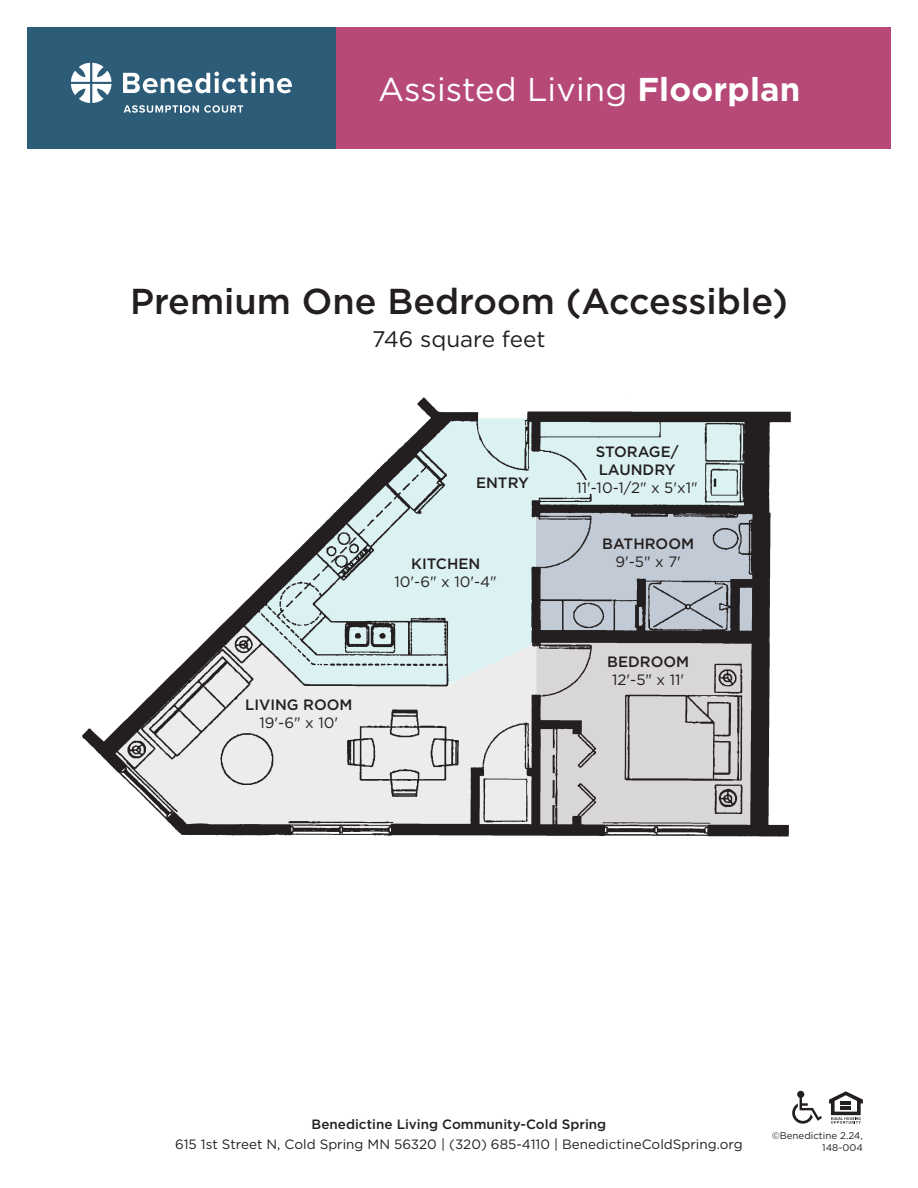
<style>
.page{position:relative;width:918px;height:1188px;background:#fff}
.page>*{position:absolute;margin:0;border:0;box-sizing:border-box;transform-origin:0 0}
.t1{font:500 36px "Gotham";color:#231f20}
.t2{font:33px "Gotham";letter-spacing:.005em;color:#fff}
.t3{font:22.5px "Gotham";color:#231f20}
.t4{font:15px "Gotham";color:#231f20}
.t5{font:500 15px/18px "Gotham";color:#231f20}
.t6{font:13.5px "Gotham";color:#231f20}
.t7{font:500 13.5px "Gotham";color:#231f20}
.t8{font:9.75px/11.7px "Gotham";color:#231f20;text-align:right}
.s1{font-weight:700}
</style>
<div class="page">
<div style="left:336px;top:27px;width:555px;height:121px;background:#b64978"></div>
<div style="left:27px;top:27px;width:309px;height:121px;background:#2d5c78"></div>
<svg style="left:829px;top:1091px;width:34px;height:33px"></svg>
<hr style="left:841px;top:1101px;width:10px;height:4px;background:#231f20">
<hr style="left:841px;top:1106px;width:10px;height:4px;background:#231f20">
<svg style="left:792px;top:1091px;width:30px;height:33px"></svg>
<svg style="left:71px;top:63px;width:40px;height:40px"></svg>
<svg style="left:123px;top:72px;width:169px;height:21px"></svg>
<svg style="left:124px;top:105px;width:119px;height:8px"></svg>
<img style="left:82px;top:397px;width:709px;height:440px">
<div style="left:582px;top:480px;width:23px;height:14px;background:#dcf2f2"></div>
<h2 class="t2" style="left:378px;top:68px;width:424px">Assisted Living <span class="s1">Floorplan</span></h2>
<h1 class="t1" style="left:130px;top:278px;width:659px">Premium One Bedroom (Accessible)</h1>
<h3 class="t3" style="left:372px;top:325px;width:175px">746 square feet</h3>
<p class="t5" style="left:476px;top:474px;width:54px">ENTRY</p>
<p class="t5" style="left:411px;top:555px;width:71px">KITCHEN</p>
<p class="t4" style="left:395px;top:572px;width:104px">10'-6" x 10'-4"</p>
<p class="t5" style="left:245px;top:696px;width:109px">LIVING ROOM</p>
<p class="t4" style="left:260px;top:713px;width:80px">19'-6" x 10'</p>
<p class="t5" style="left:596px;top:443px;width:84px">STORAGE/<br>LAUNDRY</p>
<p class="t4" style="left:577px;top:478px;width:123px">11'-10-1/2" x 5'x1"</p>
<p class="t5" style="left:602px;top:534px;width:93px">BATHROOM</p>
<p class="t4" style="left:615px;top:552px;width:67px">9'-5" x 7'</p>
<p class="t5" style="left:607px;top:653px;width:83px">BEDROOM</p>
<p class="t4" style="left:612px;top:670px;width:73px">12'-5" x 11'</p>
<p class="t7" style="left:312px;top:1115px;width:296px">Benedictine Living Community-Cold Spring</p>
<p class="t6" style="left:175px;top:1135px;width:569px">615 1st Street N, Cold Spring MN 56320 | (320) 685-4110 | BenedictineColdSpring.org</p>
<p class="t8" style="left:772px;top:1129px;width:93px">©Benedictine 2.24,<br>148-004</p>
</div>
